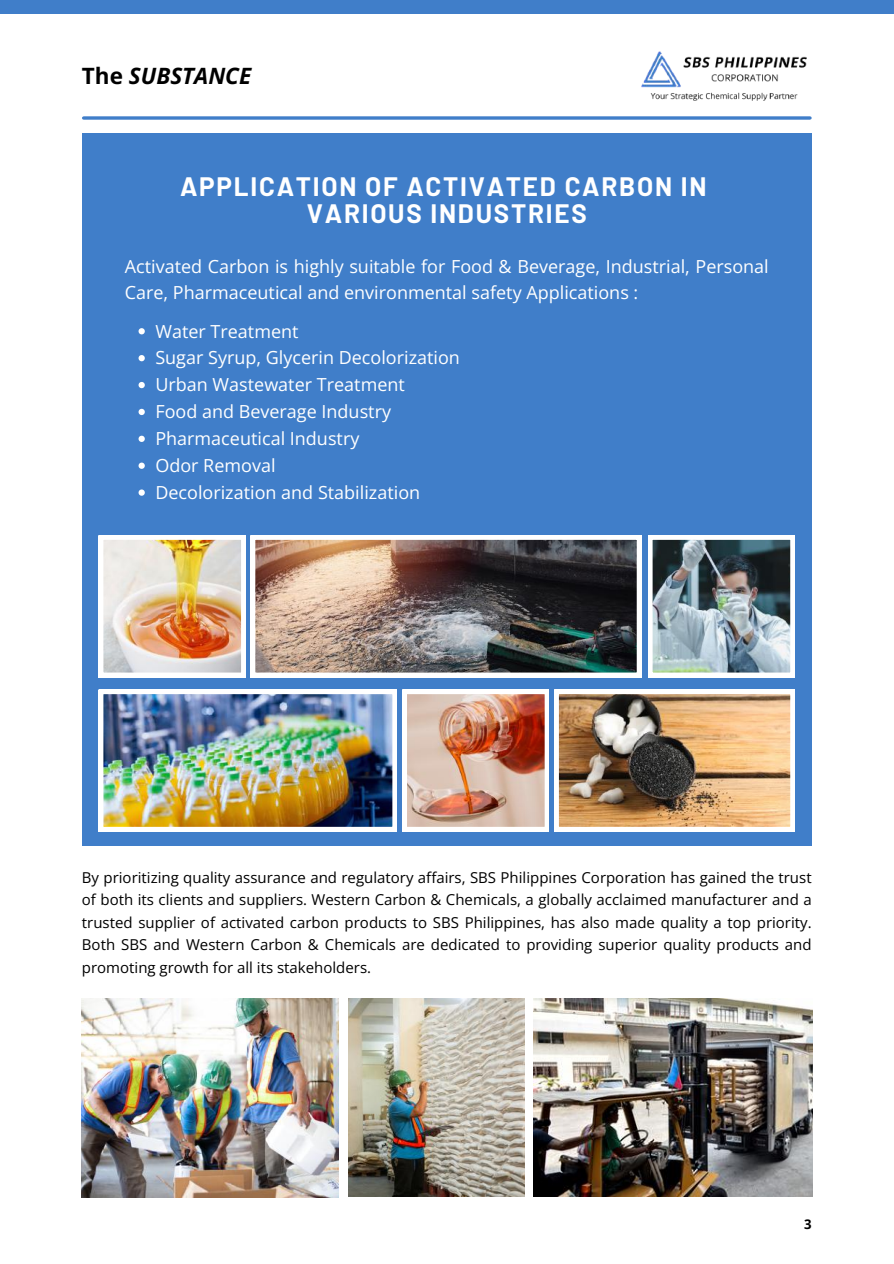
<style>
.page{position:relative;width:894px;height:1264px;background:#fff}
.page>*{position:absolute;margin:0;border:0;box-sizing:border-box;transform-origin:0 0}
.t1{font:700 25.95px/27px "Barlow";letter-spacing:.065em;color:#fff;text-align:center}
.t2{font:italic 700 22.5px "Open Sans";color:#000}
.t3{font:18px/26.8px "Open Sans";color:#fff}
.t4{font:15px/22.5px "Open Sans";color:#000;text-align:justify}
.t5{font:700 13.2px "Open Sans";color:#000}
.s1{font-style:normal}
</style>
<div class="page">
<div style="left:0;top:0;width:893px;height:14px;background:#407ec9"></div>
<svg style="left:84px;top:116px;width:725px;height:4px"></svg>
<div style="left:82px;top:133px;width:729px;height:712px;background:#407ec9"></div>
<img style="left:641px;top:51px;width:166px;height:50px">
<img style="left:82px;top:998px;width:256px;height:199px">
<img style="left:348px;top:998px;width:176px;height:198px">
<img style="left:533px;top:998px;width:278px;height:198px">
<img style="left:99px;top:535px;width:146px;height:142px">
<img style="left:99px;top:689px;width:449px;height:142px">
<img style="left:251px;top:535px;width:390px;height:142px">
<img style="left:554px;top:689px;width:240px;height:142px">
<img style="left:648px;top:535px;width:146px;height:142px">
<svg style="left:138px;top:328px;width:7px;height:6px"></svg>
<svg style="left:138px;top:355px;width:7px;height:6px"></svg>
<svg style="left:138px;top:382px;width:7px;height:6px"></svg>
<svg style="left:138px;top:409px;width:7px;height:6px"></svg>
<svg style="left:138px;top:435px;width:7px;height:7px"></svg>
<svg style="left:138px;top:462px;width:7px;height:7px"></svg>
<svg style="left:138px;top:489px;width:7px;height:6px"></svg>
<h2 class="t2" style="left:82px;top:60px;width:171px"><span class="s1">The</span> SUBSTANCE</h2>
<h1 class="t1" style="left:180px;top:172px;width:528px">APPLICATION OF ACTIVATED CARBON IN<br>VARIOUS INDUSTRIES</h1>
<p class="t3" style="left:125px;top:252px;width:645px">Activated Carbon is highly suitable for Food &amp; Beverage, Industrial, Personal<br>Care, Pharmaceutical and environmental safety Applications :</p>
<p class="t3" style="left:155px;top:317px;width:306px">Water Treatment<br>Sugar Syrup, Glycerin Decolorization<br>Urban Wastewater Treatment<br>Food and Beverage Industry<br>Pharmaceutical Industry<br>Odor Removal<br>Decolorization and Stabilization</p>
<p class="t4" style="left:82px;top:865px;width:731px">By prioritizing quality assurance and regulatory affairs, SBS Philippines Corporation has gained the trust of both its clients and suppliers. Western Carbon &amp; Chemicals, a globally acclaimed manufacturer and a trusted supplier of activated carbon products to SBS Philippines, has also made quality a top priority.<br>Both SBS and Western Carbon &amp; Chemicals are dedicated to providing superior quality products and promoting growth for all its stakeholders.</p>
<p class="t5" style="left:803px;top:1215px;width:9px">3</p>
</div>
